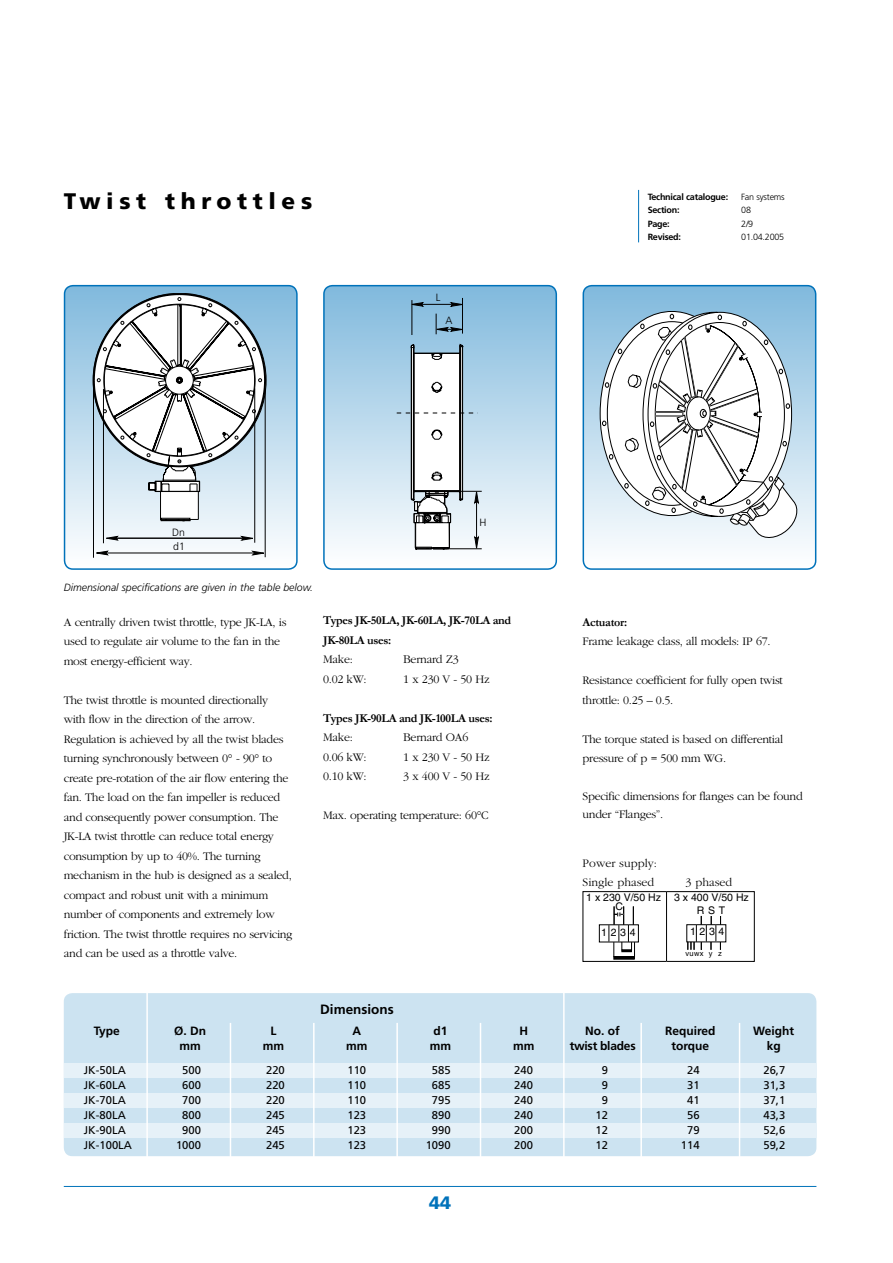
<style>
.page{position:relative;width:893px;height:1263px;background:#fff}
.page>*{position:absolute;margin:0;border:0;box-sizing:border-box;transform-origin:0 0}
.t1{font:900 22.5px "Frutiger";letter-spacing:.25em;color:#000}
.t2{font:900 18px "Frutiger";color:#0072ba}
.t3{font:700 13.5px "Frutiger";color:#000}
.t4{font:300 12px/19.5px "Garamond";letter-spacing:-.025em;color:#000}
.t5{font:700 12px/19.5px "Garamond";letter-spacing:-.025em;color:#000}
.t6{font:700 12px "Frutiger";color:#000}
.t7{font:300 12px/19.5px "Garamond";color:#000}
.t8{font:700 12px "Frutiger";letter-spacing:-.02em;color:#000}
.t9{font:11.25px/15px "Frutiger";color:#000;text-align:center}
.t10{font:italic 300 10.5px "Frutiger";color:#000}
.t11{font:10.5px "Helvetica";letter-spacing:.175em;color:#000}
.t12{font:300 10.5px/14.9px "Frutiger";color:#000}
.t13{font:700 9px "Frutiger";letter-spacing:-.025em;color:#000}
.t14{font:300 9px "Frutiger";letter-spacing:-.025em;color:#000}
.t15{font:7.5px "Helvetica";color:#000}
</style>
<div class="page">
<hr style="left:638px;top:190px;width:1px;height:52px;background:#0072ba">
<div style="left:324px;top:286px;width:232px;height:283px;background:linear-gradient(to bottom,#80b9dd,#fff);border-radius:9px"></div>
<hr style="left:412px;top:300px;width:1px;height:35px;background:#000">
<hr style="left:462px;top:298px;width:1px;height:36px;background:#000">
<hr style="left:418px;top:304px;width:39px;height:1px;background:#000">
<svg style="left:450px;top:302px;width:14px;height:5px"></svg>
<svg style="left:409px;top:302px;width:15px;height:5px"></svg>
<svg style="left:434px;top:314px;width:30px;height:20px"></svg>
<svg style="left:397px;top:344px;width:85px;height:206px"></svg>
<div style="left:323px;top:285px;width:234px;height:285px;border:2px solid #0072ba;border-radius:9px"></div>
<div style="left:583px;top:286px;width:233px;height:283px;background:linear-gradient(to bottom,#80b9dd,#fefefe);border-radius:9px"></div>
<svg style="left:600px;top:311px;width:197px;height:227px"></svg>
<div style="left:583px;top:285px;width:233px;height:285px;border:2px solid #0072ba;border-radius:9px"></div>
<div style="left:64px;top:993px;width:752px;height:163px;background:#cce3f1;border-radius:9px"></div>
<div style="left:64px;top:1063px;width:752px;height:15px;background:#e6f1f8"></div>
<div style="left:64px;top:1093px;width:752px;height:15px;background:#e6f1f8"></div>
<div style="left:64px;top:1123px;width:752px;height:14px;background:#e6f1f8"></div>
<hr style="left:146px;top:989px;width:2px;height:176px;background:#fff">
<hr style="left:230px;top:1023px;width:1px;height:142px;background:#fff">
<hr style="left:563px;top:991px;width:2px;height:178px;background:#fff">
<hr style="left:640px;top:1023px;width:2px;height:142px;background:#fff">
<hr style="left:739px;top:1023px;width:1px;height:144px;background:#fff">
<div style="left:65px;top:286px;width:232px;height:283px;background:linear-gradient(to bottom,#82bade,#fcfcfc);border-radius:9px"></div>
<svg style="left:93px;top:293px;width:173px;height:228px"></svg>
<svg style="left:241px;top:536px;width:13px;height:5px"></svg>
<svg style="left:104px;top:536px;width:14px;height:4px"></svg>
<svg style="left:252px;top:551px;width:13px;height:4px"></svg>
<svg style="left:94px;top:551px;width:14px;height:4px"></svg>
<hr style="left:93px;top:389px;width:1px;height:169px;background:#000">
<hr style="left:265px;top:388px;width:1px;height:169px;background:#000">
<hr style="left:103px;top:389px;width:1px;height:154px;background:#000">
<hr style="left:254px;top:388px;width:1px;height:155px;background:#000">
<hr style="left:102px;top:553px;width:156px;height:1px;background:#000">
<hr style="left:111px;top:538px;width:136px;height:1px;background:#000">
<div style="left:64px;top:285px;width:234px;height:285px;border:2px solid #0072ba;border-radius:9px"></div>
<div style="left:583px;top:891px;width:172px;height:71px;border:1px solid #000"></div>
<hr style="left:666px;top:892px;width:1px;height:69px;background:#000">
<div style="left:599px;top:924px;width:40px;height:18px;border:1px solid #000"></div>
<svg style="left:608px;top:906px;width:27px;height:50px"></svg>
<div style="left:613px;top:956px;width:22px;height:3px;border:1px solid #000"></div>
<svg style="left:687px;top:916px;width:34px;height:34px"></svg>
<hr style="left:313px;top:1023px;width:2px;height:147px;background:#fff">
<hr style="left:396px;top:1023px;width:2px;height:149px;background:#fff">
<hr style="left:480px;top:1023px;width:1px;height:144px;background:#fff">
<hr style="left:64px;top:1186px;width:752px;height:1px;background:#0072ba">
<h1 class="t1" style="left:64px;top:187px;width:250px">Twist throttles</h1>
<p class="t12" style="left:436px;top:290px;width:6px">L</p>
<p class="t12" style="left:446px;top:313px;width:9px">A</p>
<p class="t13" style="left:648px;top:192px;width:82px">Technical catalogue:</p>
<p class="t14" style="left:741px;top:192px;width:45px">Fan systems</p>
<p class="t13" style="left:648px;top:205px;width:33px">Section:</p>
<p class="t14" style="left:741px;top:205px;width:11px">08</p>
<p class="t13" style="left:648px;top:219px;width:24px">Page:</p>
<p class="t14" style="left:741px;top:219px;width:14px">2/9</p>
<p class="t13" style="left:648px;top:232px;width:35px">Revised:</p>
<p class="t14" style="left:741px;top:232px;width:45px">01.04.2005</p>
<p class="t12" style="left:172px;top:524px;width:14px">Dn d1</p>
<p class="t12" style="left:479px;top:515px;width:9px">H</p>
<p class="t10" style="left:64px;top:581px;width:251px">Dimensional specifications are given in the table below.</p>
<p class="t4" style="left:64px;top:612px;width:224px">A centrally driven twist throttle, type JK-LA, is used to regulate air volume to the fan in the most energy-efficient way.</p>
<p class="t4" style="left:64px;top:690px;width:230px">The twist throttle is mounted directionally with flow in the direction of the arrow.<br>Regulation is achieved by all the twist blades turning synchronously between 0° - 90° to create pre-rotation of the air flow entering the fan. The load on the fan impeller is reduced and consequently power consumption. The JK-LA twist throttle can reduce total energy consumption by up to 40%. The turning mechanism in the hub is designed as a sealed, compact and robust unit with a minimum number of components and extremely low friction. The twist throttle requires no servicing and can be used as a throttle valve.</p>
<p class="t5" style="left:323px;top:611px;width:189px">Types JK-50LA, JK-60LA, JK-70LA and<br>JK-80LA uses:</p>
<p class="t4" style="left:323px;top:650px;width:31px">Make:</p>
<p class="t4" style="left:403px;top:650px;width:57px">Bernard Z3</p>
<p class="t4" style="left:323px;top:670px;width:45px">0.02 kW:</p>
<p class="t4" style="left:403px;top:670px;width:88px">1 x 230 V - 50 Hz</p>
<p class="t5" style="left:323px;top:708px;width:171px">Types JK-90LA and JK-100LA uses:</p>
<p class="t4" style="left:323px;top:728px;width:31px">Make:</p>
<p class="t4" style="left:403px;top:728px;width:67px">Bernard OA6</p>
<p class="t4" style="left:323px;top:748px;width:45px">0.06 kW:</p>
<p class="t4" style="left:403px;top:748px;width:88px">1 x 230 V - 50 Hz</p>
<p class="t4" style="left:323px;top:767px;width:45px">0.10 kW:</p>
<p class="t4" style="left:403px;top:767px;width:88px">3 x 400 V - 50 Hz</p>
<p class="t4" style="left:323px;top:806px;width:167px">Max. operating temperature: 60°C</p>
<p class="t3" style="left:320px;top:1001px;width:75px">Dimensions</p>
<p class="t5" style="left:583px;top:612px;width:46px">Actuator:</p>
<p class="t4" style="left:583px;top:632px;width:190px">Frame leakage class, all models: IP 67.</p>
<p class="t4" style="left:583px;top:671px;width:202px">Resistance coefficient for fully open twist throttle: 0.25 – 0.5.</p>
<p class="t4" style="left:583px;top:729px;width:202px">The torque stated is based on differential pressure of p = 500 mm WG.</p>
<p class="t4" style="left:583px;top:787px;width:222px;line-height:18px">Specific dimensions for flanges can be found under “Flanges”.</p>
<p class="t7" style="left:583px;top:853px;width:76px">Power supply:<br>Single phased</p>
<p class="t4" style="left:685px;top:873px;width:48px">3 phased</p>
<p class="t11" style="left:586px;top:891px;width:76px">1 x 230 V/50 Hz</p>
<p class="t11" style="left:616px;top:901px;width:9px">C</p>
<p class="t11" style="left:601px;top:926px;width:36px">1234</p>
<p class="t11" style="left:674px;top:891px;width:76px">3 x 400 V/50 Hz</p>
<p class="t11" style="left:697px;top:905px;width:30px">RST</p>
<p class="t15" style="left:685px;top:949px;width:38px">vuwx y z</p>
<p class="t11" style="left:690px;top:926px;width:36px">1234</p>
<p class="t6" style="left:94px;top:1024px;width:28px">Type</p>
<p class="t6" style="left:174px;top:1024px;width:34px">Ø. Dn</p>
<p class="t6" style="left:271px;top:1024px;width:7px">L</p>
<p class="t6" style="left:353px;top:1024px;width:10px">A</p>
<p class="t6" style="left:433px;top:1024px;width:16px">d1</p>
<p class="t6" style="left:519px;top:1024px;width:10px">H</p>
<p class="t6" style="left:585px;top:1024px;width:36px">No. of</p>
<p class="t6" style="left:665px;top:1024px;width:52px">Required</p>
<p class="t6" style="left:753px;top:1024px;width:43px">Weight</p>
<p class="t6" style="left:180px;top:1039px;width:23px">mm</p>
<p class="t6" style="left:263px;top:1039px;width:23px">mm</p>
<p class="t6" style="left:346px;top:1039px;width:23px">mm</p>
<p class="t6" style="left:430px;top:1039px;width:23px">mm</p>
<p class="t6" style="left:513px;top:1039px;width:23px">mm</p>
<p class="t8" style="left:570px;top:1039px;width:68px">twist blades</p>
<p class="t6" style="left:671px;top:1039px;width:39px">torque</p>
<p class="t6" style="left:767px;top:1039px;width:16px">kg</p>
<p class="t9" style="left:84px;top:1063px;width:50px;text-align:left">JK-50LA<br>JK-60LA<br>JK-70LA<br>JK-80LA<br>JK-90LA<br>JK-100LA</p>
<p class="t9" style="left:176px;top:1063px;width:27px">500<br>600<br>700<br>800<br>900<br>1000</p>
<p class="t9" style="left:266px;top:1063px;width:20px;text-align:justify">220<br>220<br>220<br>245<br>245<br>245</p>
<p class="t9" style="left:347px;top:1063px;width:20px;text-align:justify">110<br>110<br>110<br>123<br>123<br>123</p>
<p class="t9" style="left:426px;top:1063px;width:27px">585<br>685<br>795<br>890<br>990<br>1090</p>
<p class="t9" style="left:514px;top:1063px;width:20px;text-align:justify">240<br>240<br>240<br>240<br>200<br>200</p>
<p class="t9" style="left:596px;top:1063px;width:14px">9<br>9<br>9<br>12<br>12<br>12</p>
<p class="t9" style="left:681px;top:1063px;width:20px">24<br>31<br>41<br>56<br>79<br>114</p>
<p class="t9" style="left:763px;top:1063px;width:23px;text-align:justify">26,7<br>31,3<br>37,1<br>43,3<br>52,6<br>59,2</p>
<h2 class="t2" style="left:429px;top:1192px;width:24px">44</h2>
</div>
